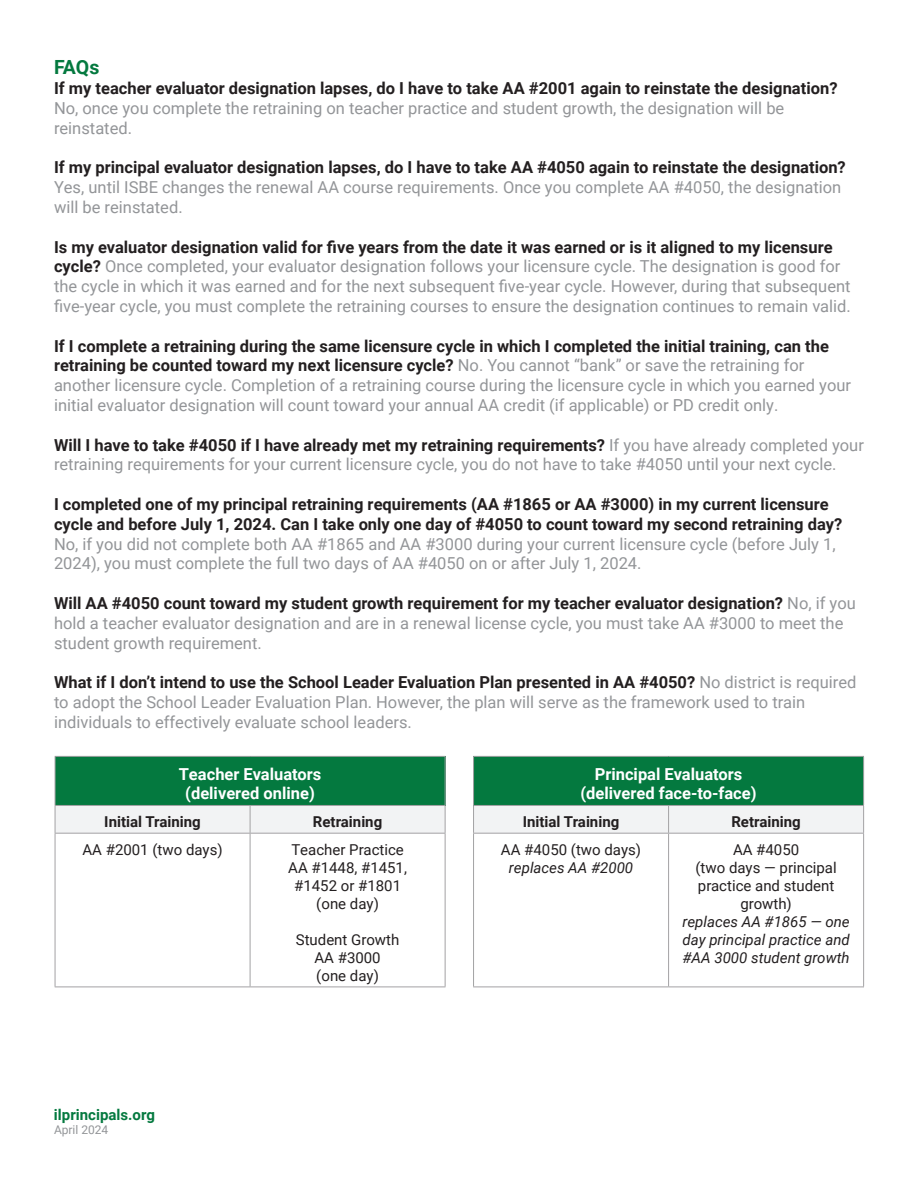
<style>
.page{position:relative;width:918px;height:1188px;background:#fff}
.page>*{position:absolute;margin:0;border:0;box-sizing:border-box;transform-origin:0 0}
.t1{font:700 19.5px "Roboto";color:#04793f}
.t2{font:16.5px/19.8px "Roboto";color:#939598}
.t3{font:700 16.5px/19.8px "Roboto";color:#231f20}
.t4{font:700 16.5px/19.8px "Roboto";color:#fff;text-align:center}
.t5{font:15px/18px "Roboto";color:#231f20;text-align:center}
.t6{font:italic 15px/18px "Roboto";color:#231f20;text-align:justify}
.t7{font:700 15px "Roboto";color:#231f20}
.t8{font:700 15px "Roboto";color:#04793f}
.t9{font:12px "Roboto";color:#939598}
.s1{font-weight:700;color:#231f20}
</style>
<div class="page">
<div style="left:55px;top:756px;width:390px;height:49px;background:#04793f"></div>
<hr style="left:55px;top:756px;width:195px;height:1px;background:#a3a2a4">
<hr style="left:55px;top:757px;width:1px;height:48px;background:#a3a2a4">
<hr style="left:250px;top:756px;width:196px;height:1px;background:#a3a2a4">
<hr style="left:445px;top:757px;width:1px;height:48px;background:#a3a2a4">
<svg style="left:55px;top:805px;width:391px;height:28px"></svg>
<hr style="left:55px;top:833px;width:195px;height:1px;background:#a3a2a4">
<hr style="left:55px;top:834px;width:1px;height:153px;background:#a3a2a4">
<hr style="left:250px;top:833px;width:196px;height:1px;background:#a3a2a4">
<hr style="left:250px;top:834px;width:1px;height:153px;background:#a3a2a4">
<hr style="left:445px;top:834px;width:1px;height:153px;background:#a3a2a4">
<hr style="left:55px;top:987px;width:195px;height:1px;background:#a3a2a4">
<hr style="left:250px;top:987px;width:196px;height:1px;background:#a3a2a4">
<div style="left:474px;top:756px;width:390px;height:49px;background:#04793f"></div>
<hr style="left:473px;top:756px;width:196px;height:1px;background:#a3a2a4">
<hr style="left:473px;top:757px;width:1px;height:48px;background:#a3a2a4">
<hr style="left:669px;top:756px;width:195px;height:1px;background:#a3a2a4">
<hr style="left:863px;top:757px;width:1px;height:48px;background:#a3a2a4">
<svg style="left:473px;top:805px;width:391px;height:28px"></svg>
<hr style="left:473px;top:833px;width:196px;height:1px;background:#a3a2a4">
<hr style="left:473px;top:834px;width:1px;height:153px;background:#a3a2a4">
<hr style="left:669px;top:833px;width:195px;height:1px;background:#a3a2a4">
<hr style="left:668px;top:834px;width:1px;height:153px;background:#a3a2a4">
<hr style="left:863px;top:834px;width:1px;height:153px;background:#a3a2a4">
<hr style="left:473px;top:987px;width:196px;height:1px;background:#a3a2a4">
<hr style="left:669px;top:987px;width:195px;height:1px;background:#a3a2a4">
<p class="t1" style="left:54px;top:54px;width:47px">FAQs</p>
<p class="t3" style="left:54px;top:78px;width:785px">If my teacher evaluator designation lapses, do I have to take AA #2001 again to reinstate the designation?</p>
<p class="t2" style="left:54px;top:98px;width:732px">No, once you complete the retraining on teacher practice and student growth, the designation will be reinstated.</p>
<p class="t3" style="left:54px;top:157px;width:793px">If my principal evaluator designation lapses, do I have to take AA #4050 again to reinstate the designation?</p>
<p class="t2" style="left:54px;top:177px;width:789px">Yes, until ISBE changes the renewal AA course requirements. Once you complete AA #4050, the designation will be reinstated.</p>
<p class="t2" style="left:54px;top:236px;width:798px"><span class="s1">Is my evaluator designation valid for five years from the date it was earned or is it aligned to my licensure cycle?</span> Once completed, your evaluator designation follows your licensure cycle. The designation is good for the cycle in which it was earned and for the next subsequent five-year cycle. However, during that subsequent five-year cycle, you must complete the retraining courses to ensure the designation continues to remain valid.</p>
<p class="t2" style="left:54px;top:335px;width:799px"><span class="s1">If I complete a retraining during the same licensure cycle in which I completed the initial training, can the retraining be counted toward my next licensure cycle?</span> No. You cannot “bank” or save the retraining for another licensure cycle. Completion of a retraining course during the licensure cycle in which you earned your initial evaluator designation will count toward your annual AA credit (if applicable) or PD credit only.</p>
<p class="t2" style="left:54px;top:434px;width:812px"><span class="s1">Will I have to take #4050 if I have already met my retraining requirements?</span> If you have already completed your retraining requirements for your current licensure cycle, you do not have to take #4050 until your next cycle.</p>
<p class="t3" style="left:54px;top:494px;width:790px">I completed one of my principal retraining requirements (AA #1865 or AA #3000) in my current licensure cycle and before July 1, 2024. Can I take only one day of #4050 to count toward my second retraining day?</p>
<p class="t2" style="left:54px;top:533px;width:783px">No, if you did not complete both AA #1865 and AA #3000 during your current licensure cycle (before July 1,<br>2024), you must complete the full two days of AA #4050 on or after July 1, 2024.</p>
<p class="t2" style="left:54px;top:593px;width:803px"><span class="s1">Will AA #4050 count toward my student growth requirement for my teacher evaluator designation?</span> No, if you hold a teacher evaluator designation and are in a renewal license cycle, you must take AA #3000 to meet the student growth requirement.</p>
<p class="t2" style="left:54px;top:672px;width:804px"><span class="s1">What if I don’t intend to use the School Leader Evaluation Plan presented in AA #4050?</span> No district is required to adopt the School Leader Evaluation Plan. However, the plan will serve as the framework used to train individuals to effectively evaluate school leaders.</p>
<p class="t4" style="left:179px;top:763px;width:144px">Teacher Evaluators (delivered online)</p>
<p class="t7" style="left:104px;top:811px;width:98px">Initial Training</p>
<p class="t7" style="left:313px;top:811px;width:71px">Retraining</p>
<p class="t5" style="left:82px;top:840px;width:142px">AA #2001 (two days)</p>
<p class="t5" style="left:288px;top:840px;width:120px">Teacher Practice<br>AA #1448, #1451, #1452 or #1801 (one day)</p>
<p class="t5" style="left:296px;top:930px;width:105px">Student Growth<br>AA #3000<br>(one day)</p>
<p class="t4" style="left:580px;top:763px;width:178px">Principal Evaluators (delivered face-to-face)</p>
<p class="t7" style="left:523px;top:811px;width:98px">Initial Training</p>
<p class="t7" style="left:731px;top:811px;width:71px">Retraining</p>
<p class="t5" style="left:501px;top:840px;width:142px">AA #4050 (two days)</p>
<p class="t6" style="left:509px;top:858px;width:126px">replaces AA #2000</p>
<p class="t5" style="left:695px;top:840px;width:143px">AA #4050<br>(two days — principal practice and student growth)</p>
<p class="t6" style="left:682px;top:912px;width:169px">replaces AA #1865 — one day principal practice and #AA 3000 student growth</p>
<p class="t8" style="left:54px;top:1104px;width:103px">ilprincipals.org</p>
<p class="t9" style="left:54px;top:1121px;width:56px">April 2024</p>
</div>
